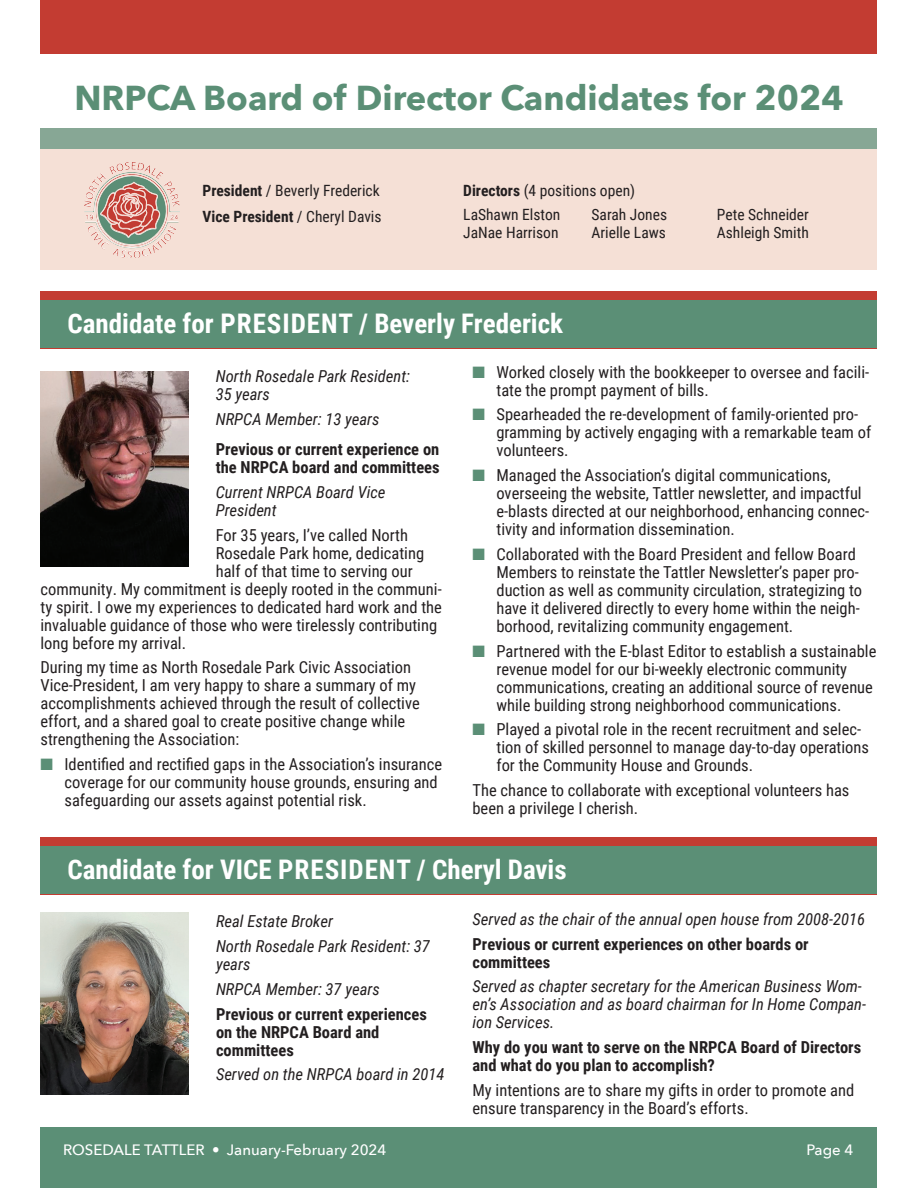
<style>
.page{position:relative;width:918px;height:1188px;background:#fff}
.page>*{position:absolute;margin:0;border:0;box-sizing:border-box;transform-origin:0 0}
.t1{font:700 34.5px "Avenir Next";color:#5b8f76}
.t2{font:700 27px "Roboto Condensed";color:#fff}
.t3{font:16.5px/18px "Roboto Condensed";color:#231f20}
.t4{font:italic 16.5px/18px "Roboto Condensed";color:#231f20}
.t5{font:700 16.5px/18px "Roboto Condensed";color:#231f20}
.t6{font:15.6px/18.6px "Roboto Condensed";color:#231f20}
.t7{font:700 15.6px "Roboto Condensed";color:#231f20}
.t8{font:500 15px "Avenir Next";color:#fff}
.s1{font-weight:700}
.s2{font-weight:400}
.s3{color:#5b8f76}
</style>
<div class="page">
<div style="left:40px;top:1127px;width:838px;height:61px;background:#5b8f76"></div>
<div style="left:40px;top:0;width:838px;height:54px;background:#c33c32"></div>
<div style="left:40px;top:291px;width:838px;height:57px;background:#c33c32"></div>
<div style="left:40px;top:837px;width:838px;height:57px;background:#c33c32"></div>
<div style="left:40px;top:301px;width:838px;height:47px;background:#5b8f76"></div>
<div style="left:40px;top:847px;width:838px;height:47px;background:#5b8f76"></div>
<div style="left:40px;top:128px;width:838px;height:142px;background:#f5e0d6"></div>
<div style="left:40px;top:128px;width:838px;height:20px;background:#87a795"></div>
<img style="left:40px;top:371px;width:149px;height:196px">
<img style="left:109px;top:162px;width:41px;height:12px">
<img style="left:40px;top:913px;width:149px;height:181px">
<p class="t1" style="left:74px;top:68px;width:771px">NRPCA Board of Director Candidates for 2024</p>
<p class="t6" style="left:202px;top:181px;width:179px"><span class="s1">President</span> / Beverly Frederick</p>
<p class="t7" style="left:202px;top:205px;width:181px">Vice President <span class="s2">/ Cheryl Davis</span></p>
<p class="t6" style="left:463px;top:179px;width:173px;line-height:23.1px"><span class="s1">Directors</span> (4 positions open)<br>LaShawn Elston</p>
<p class="t6" style="left:463px;top:223px;width:97px">JaNae Harrison</p>
<p class="t6" style="left:592px;top:204px;width:77px">Sarah Jones<br>Arielle Laws</p>
<p class="t6" style="left:717px;top:204px;width:94px">Pete Schneider<br>Ashleigh Smith</p>
<p class="t2" style="left:68px;top:305px;width:497px">Candidate for PRESIDENT / Beverly Frederick</p>
<p class="t4" style="left:216px;top:367px;width:196px">North Rosedale Park Resident:<br>35 years</p>
<p class="t4" style="left:216px;top:410px;width:165px">NRPCA Member: 13 years</p>
<p class="t5" style="left:216px;top:440px;width:225px">Previous or current experience on the NRPCA board and committees</p>
<p class="t4" style="left:216px;top:482px;width:171px">Current NRPCA Board Vice<br>President</p>
<p class="t3" style="left:216px;top:525px;width:194px">For 35 years, I’ve called North</p>
<p class="t3" style="left:216px;top:543px;width:210px">Rosedale Park home, dedicating</p>
<p class="t3" style="left:216px;top:561px;width:199px">half of that time to serving our</p>
<p class="t3" style="left:40px;top:579px;width:403px">community. My commitment is deeply rooted in the communi-</p>
<p class="t3" style="left:40px;top:597px;width:403px">ty spirit. I owe my experiences to dedicated hard work and the</p>
<p class="t3" style="left:40px;top:615px;width:398px">invaluable guidance of those who were tirelessly contributing</p>
<p class="t3" style="left:40px;top:633px;width:147px">long before my arrival.</p>
<p class="t3" style="left:40px;top:658px;width:381px">During my time as North Rosedale Park Civic Association Vice-President, I am very happy to share a summary of my accomplishments achieved through the result of collective effort, and a shared goal to create positive change while strengthening the Association:</p>
<p class="t3" style="left:64px;top:755px;width:379px;text-indent:-24px"><span class="s3">■</span> Identified and rectified gaps in the Association’s insurance coverage for our community house grounds, ensuring and safeguarding our assets against potential risk.</p>
<p class="t3" style="left:496px;top:362px;width:374px;text-indent:-24px"><span class="s3">■</span> Worked closely with the bookkeeper to oversee and facili&shy;tate the prompt payment of bills.</p>
<p class="t3" style="left:496px;top:405px;width:376px;text-indent:-24px"><span class="s3">■</span> Spearheaded the re-development of family-oriented pro&shy;gramming by actively engaging with a remarkable team of volunteers.</p>
<p class="t3" style="left:496px;top:466px;width:374px;text-indent:-24px"><span class="s3">■</span> Managed the Association’s digital communications, overseeing the website, Tattler newsletter, and impactful e-blasts directed at our neighborhood, enhancing connec&shy;tivity and information dissemination.</p>
<p class="t3" style="left:496px;top:544px;width:367px;text-indent:-24px"><span class="s3">■</span> Collaborated with the Board President and fellow Board Members to reinstate the Tattler Newsletter’s paper pro&shy;duction as well as community circulation, strategizing to have it delivered directly to every home within the neigh&shy;borhood, revitalizing community engagement.</p>
<p class="t3" style="left:496px;top:641px;width:381px;text-indent:-24px"><span class="s3">■</span> Partnered with the E-blast Editor to establish a sustainable revenue model for our bi-weekly electronic community communications, creating an additional source of revenue while building strong neighborhood communications.</p>
<p class="t3" style="left:496px;top:720px;width:374px;text-indent:-24px"><span class="s3">■</span> Played a pivotal role in the recent recruitment and selec&shy;tion of skilled personnel to manage day-to-day operations for the Community House and Grounds.</p>
<p class="t3" style="left:472px;top:781px;width:378px">The chance to collaborate with exceptional volunteers has been a privilege I cherish.</p>
<p class="t2" style="left:68px;top:851px;width:501px">Candidate for VICE PRESIDENT / Cheryl Davis</p>
<p class="t4" style="left:216px;top:912px;width:118px">Real Estate Broker</p>
<p class="t4" style="left:216px;top:937px;width:215px">North Rosedale Park Resident: 37 years</p>
<p class="t4" style="left:216px;top:979px;width:165px">NRPCA Member: 37 years</p>
<p class="t5" style="left:216px;top:1004px;width:212px">Previous or current experiences on the NRPCA Board and committees</p>
<p class="t4" style="left:216px;top:1065px;width:230px">Served on the NRPCA board in 2014</p>
<p class="t4" style="left:472px;top:909px;width:394px">Served as the chair of the annual open house from 2008-2016</p>
<p class="t5" style="left:472px;top:934px;width:338px">Previous or current experiences on other boards or committees</p>
<p class="t4" style="left:472px;top:977px;width:395px">Served as chapter secretary for the American Business Wom&shy;en’s Association and as board chairman for In Home Compan&shy;ion Services.</p>
<p class="t5" style="left:472px;top:1038px;width:390px">Why do you want to serve on the NRPCA Board of Directors and what do you plan to accomplish?</p>
<p class="t3" style="left:472px;top:1080px;width:383px">My intentions are to share my gifts in order to promote and ensure transparency in the Board’s efforts.</p>
<p class="t8" style="left:63px;top:1137px;width:325px">ROSEDALE TATTLER • January-February 2024</p>
<p class="t8" style="left:807px;top:1137px;width:48px">Page 4</p>
</div>
